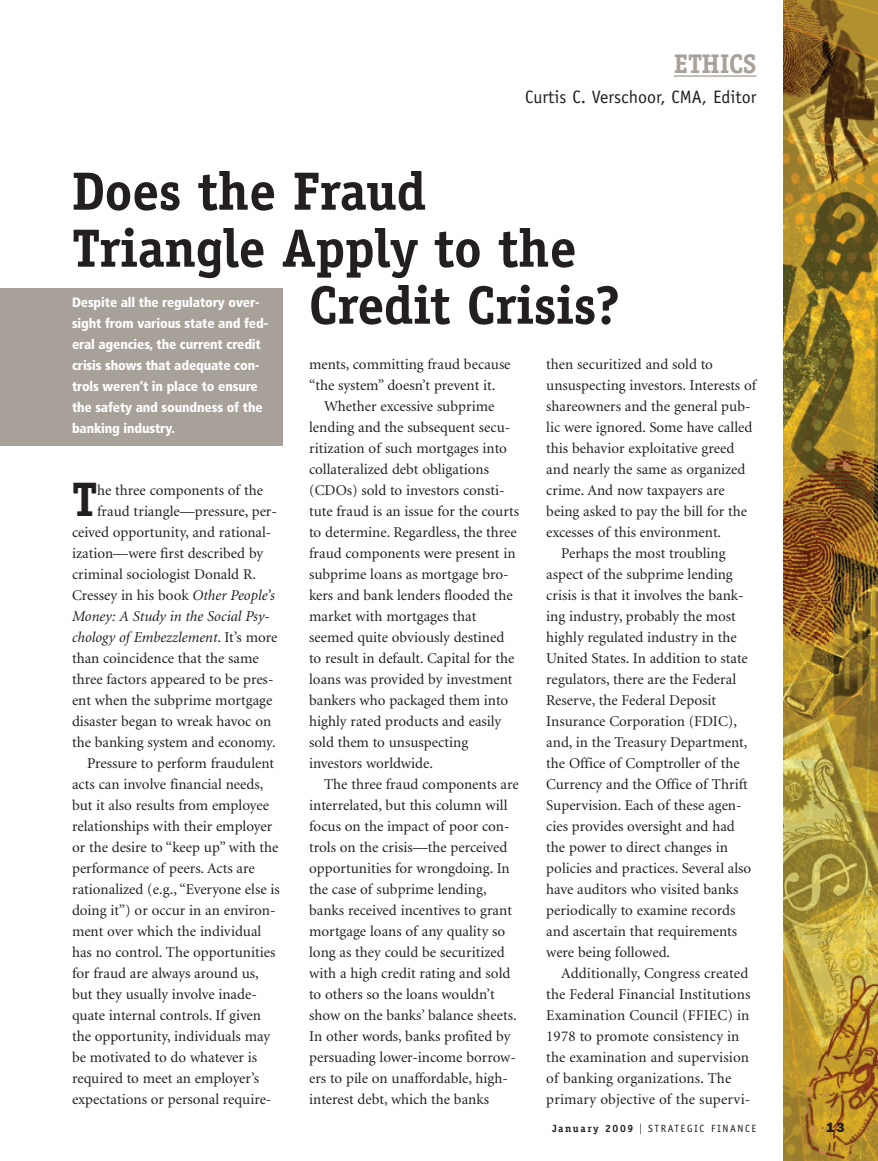
<style>
.page{position:relative;width:878px;height:1161px;background:#fff}
.page>*{position:absolute;margin:0;border:0;box-sizing:border-box;transform-origin:0 0}
.t1{font:700 54px "Officina Serif";letter-spacing:-.01em;color:#231f20}
.t2{font:700 48.6px "Officina Serif";color:#231f20}
.t3{font:700 27px "Officina Serif";letter-spacing:-.015em;color:#a8a199}
.t4{font:18px "Officina Sans";color:#231f20}
.t5{font:15px/21px "Minion";color:#231f20}
.t6{font:italic 15px "Minion";color:#231f20}
.t7{font:900 condensed 13.5px/21px "Frutiger";letter-spacing:-.01em;color:#fff}
.t8{font:800 13.5px "Franklin Gothic";color:#231f20}
.t9{font:10.5px "Officina Sans";letter-spacing:.15em;color:#231f20}
.s1{font-style:italic}
.s2{font-style:normal}
.s3{font-family:"Officina Serif";font-weight:700}
.s4{font-family:"Franklin Gothic";font-size:15px}
</style>
<div class="page">
<hr style="left:674px;top:75px;width:82px;height:2px;background:#a8a199">
<div style="left:0;top:288px;width:282px;height:158px;background:#a8a199"></div>
<img style="left:783px;top:0;width:95px;height:1161px">
<h3 class="t3" style="left:674px;top:54px;width:84px">ETHICS</h3>
<p class="t4" style="left:525px;top:90px;width:233px">Curtis C. Verschoor, CMA, Editor</p>
<h1 class="t1" style="left:72px;top:171px;width:356px">Does the Fraud</h1>
<h1 class="t1" style="left:72px;top:228px;width:506px">Triangle Apply to the</h1>
<h1 class="t1" style="left:309px;top:285px;width:312px">Credit Crisis?</h1>
<p class="t7" style="left:72px;top:293px;width:198px">Despite all the regulatory over&shy;sight from various state and fed&shy;eral agencies, the current credit crisis shows that adequate con&shy;trols weren’t in place to ensure the safety and soundness of the banking industry.</p>
<p class="t5" style="left:309px;top:355px;width:203px">ments, committing fraud because “the system” doesn’t prevent it.</p>
<p class="t5" style="left:309px;top:397px;width:211px;text-indent:15px">Whether excessive subprime lending and the subsequent secu&shy;ritization of such mortgages into collateralized debt obligations (CDOs) sold to investors consti&shy;tute fraud is an issue for the courts to determine. Regardless, the three fraud components were present in subprime loans as mortgage bro&shy;kers and bank lenders flooded the market with mortgages that seemed quite obviously destined to result in default. Capital for the loans was provided by investment bankers who packaged them into highly rated products and easily sold them to unsuspecting investors worldwide.</p>
<p class="t5" style="left:309px;top:775px;width:211px;text-indent:15px">The three fraud components are interrelated, but this column will focus on the impact of poor con&shy;trols on the crisis—the perceived opportunities for wrongdoing. In the case of subprime lending, banks received incentives to grant mortgage loans of any quality so long as they could be securitized with a high credit rating and sold to others so the loans wouldn’t show on the banks’ balance sheets.<br>In other words, banks profited by persuading lower-income borrow&shy;ers to pile on unaffordable, high&shy;interest debt, which the banks</p>
<p class="t5" style="left:546px;top:355px;width:168px">then securitized and sold to</p>
<p class="t5" style="left:546px;top:376px;width:211px">unsuspecting investors. Interests of</p>
<p class="t5" style="left:546px;top:397px;width:206px">shareowners and the general pub-</p>
<p class="t5" style="left:546px;top:418px;width:207px">lic were ignored. Some have called</p>
<p class="t5" style="left:546px;top:439px;width:190px">this behavior exploitative greed</p>
<p class="t5" style="left:546px;top:460px;width:201px">and nearly the same as organized</p>
<p class="t5" style="left:546px;top:481px;width:180px">crime. And now taxpayers are</p>
<p class="t5" style="left:546px;top:502px;width:202px">being asked to pay the bill for the</p>
<p class="t5" style="left:546px;top:523px;width:176px">excesses of this environment.</p>
<p class="t5" style="left:561px;top:544px;width:166px">Perhaps the most troubling</p>
<p class="t5" style="left:546px;top:565px;width:188px">aspect of the subprime lending</p>
<p class="t5" style="left:546px;top:586px;width:199px">crisis is that it involves the bank-</p>
<p class="t5" style="left:546px;top:607px;width:191px">ing industry, probably the most</p>
<p class="t5" style="left:546px;top:628px;width:192px">highly regulated industry in the</p>
<p class="t5" style="left:546px;top:649px;width:203px">United States. In addition to state</p>
<p class="t5" style="left:546px;top:670px;width:191px">regulators, there are the Federal</p>
<p class="t5" style="left:546px;top:691px;width:171px">Reserve, the Federal Deposit</p>
<p class="t5" style="left:546px;top:712px;width:192px">Insurance Corporation (FDIC),</p>
<p class="t5" style="left:546px;top:733px;width:203px">and, in the Treasury Department,</p>
<p class="t5" style="left:546px;top:754px;width:195px">the Office of Comptroller of the</p>
<p class="t5" style="left:546px;top:775px;width:203px">Currency and the Office of Thrift</p>
<p class="t5" style="left:546px;top:796px;width:197px">Supervision. Each of these agen-</p>
<p class="t5" style="left:546px;top:817px;width:190px">cies provides oversight and had</p>
<p class="t5" style="left:546px;top:838px;width:183px">the power to direct changes in</p>
<p class="t5" style="left:546px;top:859px;width:206px">policies and practices. Several also</p>
<p class="t5" style="left:546px;top:880px;width:194px">have auditors who visited banks</p>
<p class="t5" style="left:546px;top:901px;width:190px">periodically to examine records</p>
<p class="t5" style="left:546px;top:922px;width:192px">and ascertain that requirements</p>
<p class="t5" style="left:546px;top:943px;width:125px">were being followed.</p>
<p class="t5" style="left:561px;top:964px;width:188px">Additionally, Congress created</p>
<p class="t5" style="left:546px;top:985px;width:205px">the Federal Financial Institutions</p>
<p class="t5" style="left:546px;top:1006px;width:205px">Examination Council (FFIEC) in</p>
<p class="t5" style="left:546px;top:1027px;width:195px">1978 to promote consistency in</p>
<p class="t5" style="left:546px;top:1048px;width:204px">the examination and supervision</p>
<p class="t5" style="left:546px;top:1069px;width:187px">of banking organizations. The</p>
<p class="t5" style="left:546px;top:1090px;width:205px">primary objective of the supervi-</p>
<h2 class="t2" style="left:72px;top:481px;width:27px">T</h2>
<p class="t5" style="left:97px;top:481px;width:167px">he three components of the</p>
<p class="t5" style="left:97px;top:502px;width:181px">fraud triangle—pressure, per-</p>
<p class="t5" style="left:72px;top:523px;width:201px">ceived opportunity, and rational-</p>
<p class="t5" style="left:72px;top:544px;width:193px">ization—were first described by</p>
<p class="t5" style="left:72px;top:565px;width:185px">criminal sociologist Donald R.</p>
<p class="t5" style="left:72px;top:586px;width:204px">Cressey in his book <span class="s1">Other People’s</span></p>
<p class="t6" style="left:72px;top:610px;width:199px">Money: A Study in the Social Psy-</p>
<p class="t6" style="left:72px;top:631px;width:207px">chology of Embezzlement<span class="s2">. It’s more</span></p>
<p class="t5" style="left:72px;top:649px;width:188px">than coincidence that the same</p>
<p class="t5" style="left:72px;top:670px;width:203px">three factors appeared to be pres-</p>
<p class="t5" style="left:72px;top:691px;width:202px">ent when the subprime mortgage</p>
<p class="t5" style="left:72px;top:712px;width:201px">disaster began to wreak havoc on</p>
<p class="t5" style="left:72px;top:733px;width:205px">the banking system and economy.</p>
<p class="t5" style="left:87px;top:754px;width:189px">Pressure to perform fraudulent</p>
<p class="t5" style="left:72px;top:775px;width:193px">acts can involve financial needs,</p>
<p class="t5" style="left:72px;top:796px;width:198px">but it also results from employee</p>
<p class="t5" style="left:72px;top:817px;width:202px">relationships with their employer</p>
<p class="t5" style="left:72px;top:838px;width:208px">or the desire to “keep up” with the</p>
<p class="t5" style="left:72px;top:859px;width:184px">performance of peers. Acts are</p>
<p class="t5" style="left:72px;top:880px;width:209px">rationalized (e.g., “Everyone else is</p>
<p class="t5" style="left:72px;top:901px;width:205px">doing it”) or occur in an environ-</p>
<p class="t5" style="left:72px;top:922px;width:191px">ment over which the individual</p>
<p class="t5" style="left:72px;top:943px;width:205px">has no control. The opportunities</p>
<p class="t5" style="left:72px;top:964px;width:188px">for fraud are always around us,</p>
<p class="t5" style="left:72px;top:985px;width:186px">but they usually involve inade-</p>
<p class="t5" style="left:72px;top:1006px;width:190px">quate internal controls. If given</p>
<p class="t5" style="left:72px;top:1027px;width:199px">the opportunity, individuals may</p>
<p class="t5" style="left:72px;top:1048px;width:187px">be motivated to do whatever is</p>
<p class="t5" style="left:72px;top:1069px;width:189px">required to meet an employer’s</p>
<p class="t5" style="left:72px;top:1090px;width:201px">expectations or personal require-</p>
<p class="t9" style="left:552px;top:1125px;width:206px"><span class="s3">January 2009</span> <span class="s4">I</span> STRATEGIC FINANCE</p>
<p class="t8" style="left:826px;top:1123px;width:20px">13</p>
</div>
